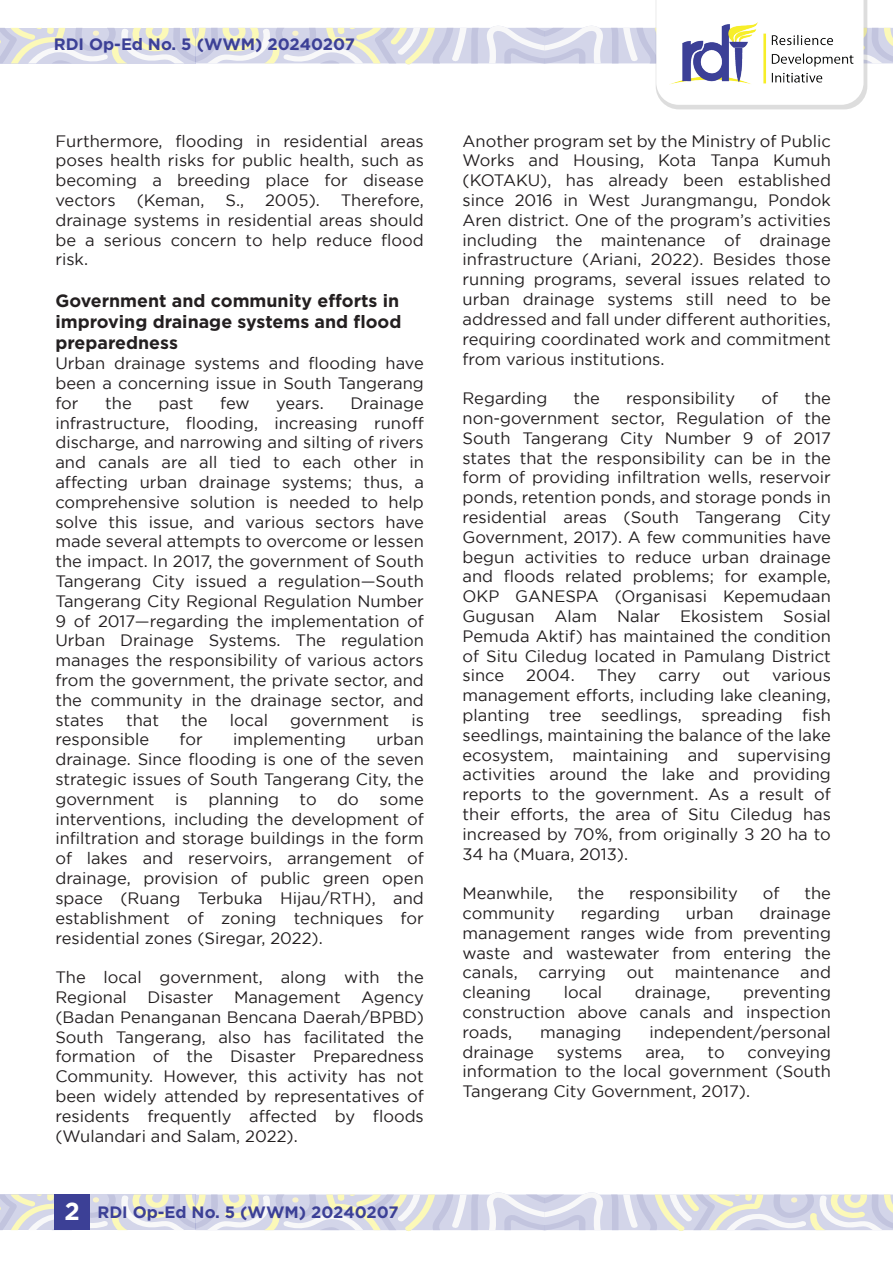
<style>
.page{position:relative;width:893px;height:1263px;background:#fff}
.page>*{position:absolute;margin:0;border:0;box-sizing:border-box;transform-origin:0 0}
.t1{font:700 24.6px "Gotham";color:#fff}
.t2{font:700 17.85px/21.3px "Gotham";color:#231f20}
.t3{font:16.5px/19.8px "Gotham";color:#231f20;text-align:justify}
.t4{font:700 16.5px "Gotham";color:#3c4096}
</style>
<div class="page">
<svg style="left:0;top:1192px;width:893px;height:39px"></svg>
<svg style="left:0;top:0;width:893px;height:109px"></svg>
<img style="left:670px;top:22px;width:183px;height:63px">
<div style="left:54px;top:1194px;width:36px;height:36px;background:#3c4096"></div>
<p class="t4" style="left:54px;top:35px;width:303px">RDI Op-Ed No. 5 (WWM) 20240207</p>
<p class="t3" style="left:55px;top:131px;width:370px">Furthermore, flooding in residential areas poses health risks for public health, such as becoming a breeding place for disease vectors</p>
<p class="t3" style="left:55px;top:190px;width:370px;text-indent:285px">Therefore, drainage systems in residential areas should be a serious concern to help reduce flood risk.</p>
<p class="t2" style="left:55px;top:289px;width:348px">Government and community efforts in improving drainage systems and flood preparedness</p>
<p class="t3" style="left:55px;top:353px;width:370px">Urban drainage systems and flooding have been a concerning issue in South Tangerang for</p>
<p class="t3" style="left:137px;top:190px;width:69px">(Keman,</p>
<p class="t3" style="left:225px;top:190px;width:20px">S.,</p>
<p class="t3" style="left:265px;top:190px;width:56px">2005).</p>
<p class="t3" style="left:105px;top:393px;width:28px">the</p>
<p class="t3" style="left:158px;top:393px;width:37px">past</p>
<p class="t3" style="left:220px;top:393px;width:31px">few</p>
<p class="t3" style="left:276px;top:393px;width:49px">years.</p>
<p class="t3" style="left:55px;top:393px;width:370px;text-indent:295px">Drainage infrastructure, flooding, increasing runoff discharge, and narrowing and silting of rivers and canals are all tied to each other in affecting urban drainage systems; thus, a comprehensive solution is needed to help solve this issue, and various sectors have made several attempts to overcome or lessen the impact. In 2017, the government of South Tangerang City issued a regulation—South Tangerang City Regional Regulation Number 9 of 2017—regarding the implementation of Urban Drainage Systems. The regulation manages the responsibility of various actors from the government, the private sector, and the community in the drainage sector, and states</p>
<p class="t3" style="left:126px;top:710px;width:34px">that</p>
<p class="t3" style="left:181px;top:710px;width:28px">the</p>
<p class="t3" style="left:230px;top:710px;width:40px">local</p>
<p class="t3" style="left:290px;top:710px;width:101px">government</p>
<p class="t3" style="left:411px;top:710px;width:14px">is</p>
<p class="t3" style="left:55px;top:729px;width:95px">responsible</p>
<p class="t3" style="left:179px;top:729px;width:25px">for</p>
<p class="t3" style="left:233px;top:729px;width:114px">implementing</p>
<p class="t3" style="left:55px;top:729px;width:370px;text-indent:321px">urban drainage. Since flooding is one of the seven strategic issues of South Tangerang City, the government is planning to do some interventions, including the development of infiltration and storage buildings in the form of lakes and reservoirs, arrangement of drainage, provision of public green open space (Ruang Terbuka Hijau/RTH), and establishment of zoning techniques for residential zones (Siregar, 2022).</p>
<p class="t3" style="left:55px;top:967px;width:370px">The local government, along with the Regional Disaster Management Agency (Badan Penanganan Bencana Daerah/BPBD)<br>South Tangerang, also has facilitated the formation of the Disaster Preparedness Community. However, this activity has not been widely attended by representatives of residents frequently affected by floods (Wulandari and Salam, 2022).</p>
<h1 class="t1" style="left:64px;top:1197px;width:17px">2</h1>
<p class="t4" style="left:97px;top:1203px;width:303px">RDI Op-Ed No. 5 (WWM) 20240207</p>
<p class="t3" style="left:462px;top:131px;width:370px">Another program set by the Ministry of Public Works and Housing, Kota Tanpa Kumuh (KOTAKU), has already been established since 2016 in West Jurangmangu, Pondok Aren district. One of the program’s activities including the maintenance of drainage infrastructure (Ariani, 2022). Besides those running programs, several issues related to urban drainage systems still need to be addressed and fall under different authorities, requiring coordinated work and commitment from various institutions.</p>
<p class="t3" style="left:462px;top:388px;width:86px">Regarding</p>
<p class="t3" style="left:573px;top:388px;width:28px">the</p>
<p class="t3" style="left:626px;top:388px;width:111px">responsibility</p>
<p class="t3" style="left:761px;top:388px;width:18px">of</p>
<p class="t3" style="left:462px;top:388px;width:370px;text-indent:342px">the non-government sector, Regulation of the South Tangerang City Number 9 of 2017 states that the responsibility can be in the form of providing infiltration wells, reservoir ponds, retention ponds, and storage ponds in residential areas (South Tangerang City Government, 2017). A few communities have begun activities to reduce urban drainage and floods related problems; for example, OKP GANESPA (Organisasi Kepemudaan Gugusan Alam Nalar Ekosistem Sosial Pemuda Aktif) has maintained the condition of Situ Ciledug located in Pamulang District since</p>
<p class="t3" style="left:526px;top:665px;width:50px">2004.</p>
<p class="t3" style="left:597px;top:665px;width:41px">They</p>
<p class="t3" style="left:658px;top:665px;width:44px">carry</p>
<p class="t3" style="left:723px;top:665px;width:29px">out</p>
<p class="t3" style="left:462px;top:665px;width:370px;text-indent:310px">various management efforts, including lake cleaning, planting tree seedlings, spreading fish seedlings, maintaining the balance of the lake ecosystem, maintaining and supervising activities around the lake and providing reports to the government. As a result of their efforts, the area of Situ Ciledug has increased by 70%, from originally ± 20 ha to 34 ha (Muara, 2013).</p>
<p class="t3" style="left:462px;top:883px;width:92px">Meanwhile,</p>
<p class="t3" style="left:578px;top:883px;width:28px">the</p>
<p class="t3" style="left:629px;top:883px;width:111px">responsibility</p>
<p class="t3" style="left:763px;top:883px;width:18px">of</p>
<p class="t3" style="left:804px;top:883px;width:28px">the</p>
<p class="t3" style="left:462px;top:903px;width:94px">community</p>
<p class="t3" style="left:581px;top:903px;width:81px">regarding</p>
<p class="t3" style="left:686px;top:903px;width:49px">urban</p>
<p class="t3" style="left:462px;top:903px;width:370px;text-indent:297px">drainage management ranges wide from preventing waste and wastewater from entering the canals,</p>
<p class="t3" style="left:538px;top:962px;width:69px">carrying</p>
<p class="t3" style="left:627px;top:962px;width:29px">out</p>
<p class="t3" style="left:675px;top:962px;width:106px">maintenance</p>
<p class="t3" style="left:800px;top:962px;width:32px">and</p>
<p class="t3" style="left:462px;top:982px;width:70px">cleaning</p>
<p class="t3" style="left:564px;top:982px;width:40px">local</p>
<p class="t3" style="left:635px;top:982px;width:77px">drainage,</p>
<p class="t3" style="left:462px;top:982px;width:370px;text-indent:281px">preventing construction above canals and inspection roads,</p>
<p class="t3" style="left:540px;top:1022px;width:83px">managing</p>
<p class="t3" style="left:649px;top:1022px;width:183px">independent/personal</p>
<p class="t3" style="left:462px;top:1041px;width:73px">drainage</p>
<p class="t3" style="left:557px;top:1041px;width:67px">systems</p>
<p class="t3" style="left:645px;top:1041px;width:41px">area,</p>
<p class="t3" style="left:708px;top:1041px;width:19px">to</p>
<p class="t3" style="left:462px;top:1041px;width:370px;text-indent:285px">conveying information to the local government (South Tangerang City Government, 2017).</p>
</div>
